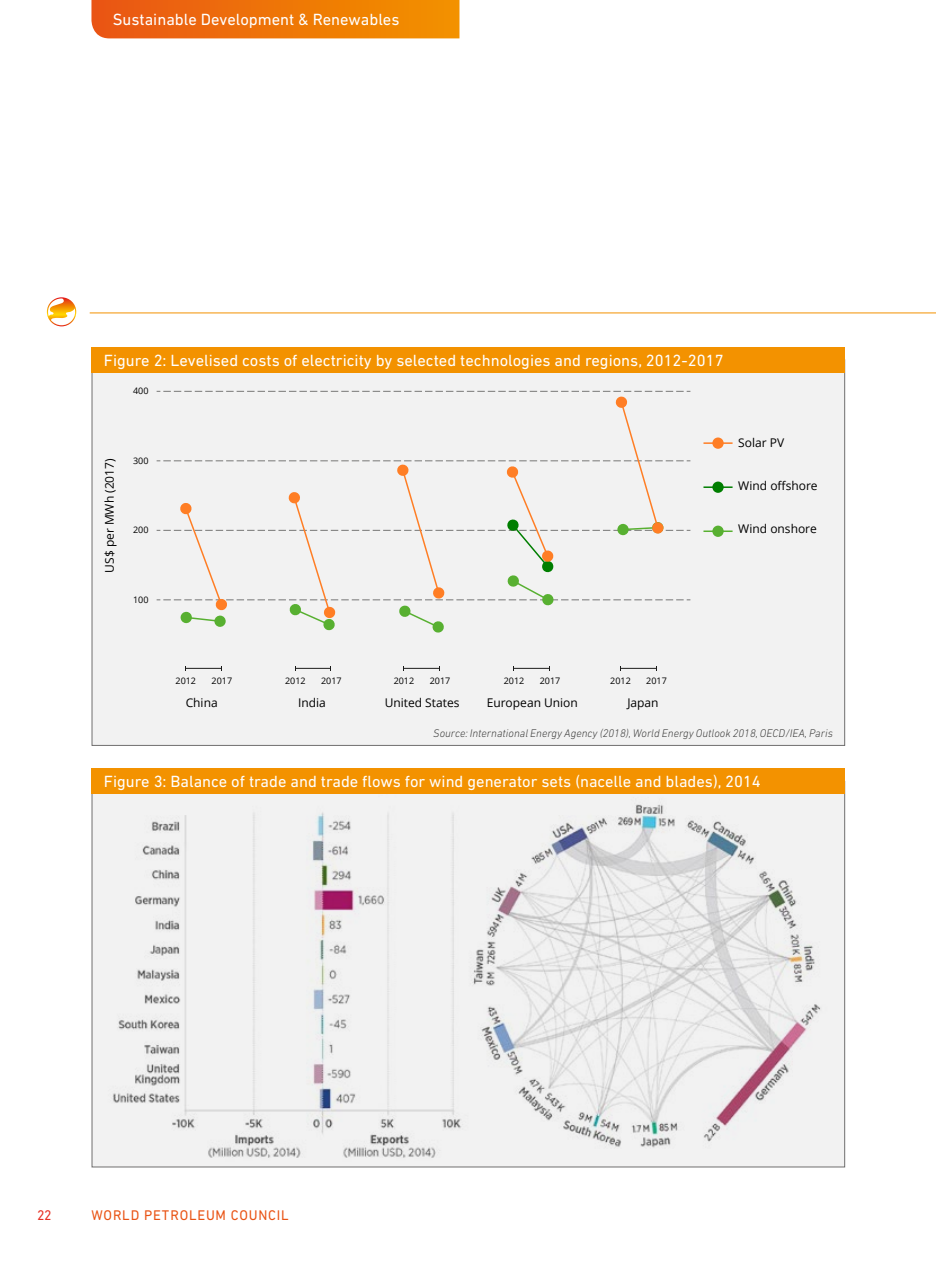
<style>
.page{position:relative;width:936px;height:1263px;background:#fff}
.page>*{position:absolute;margin:0;border:0;box-sizing:border-box;transform-origin:0 0}
.t1{font:16.5px "DIN Next LT Pro";color:#fff}
.t2{font:14.25px "DIN Next LT Pro";letter-spacing:.06em;color:#e95314}
.t3{font:14.25px "DIN Next LT Pro";color:#e63024}
.t4{font:12px "Open Sans";color:#000}
.t5{font:italic 300 11.25px "DIN Next LT Pro";color:#3c3c3b}
.t6{font:9px "Open Sans";color:#000}
</style>
<div class="page">
<svg style="left:91px;top:0;width:368px;height:38px;background:#ee7409"></svg>
<svg style="left:47px;top:297px;width:29px;height:29px"></svg>
<hr style="left:90px;top:313px;width:845px;height:1px;background:#f39200">
<div style="left:92px;top:360px;width:752px;height:385px;background:#f2f2f2"></div>
<svg style="left:157px;top:391px;width:533px;height:242px"></svg>
<div style="left:180px;top:611px;width:12px;height:12px;background:#58b031;border-radius:50%"></div>
<div style="left:214px;top:615px;width:12px;height:12px;background:#58b031;border-radius:50%"></div>
<hr style="left:185px;top:668px;width:36px;height:1px;background:#1c1c1b">
<hr style="left:295px;top:668px;width:36px;height:1px;background:#1c1c1b">
<hr style="left:403px;top:668px;width:36px;height:1px;background:#1c1c1b">
<hr style="left:513px;top:668px;width:36px;height:1px;background:#1c1c1b">
<hr style="left:620px;top:668px;width:36px;height:1px;background:#1c1c1b">
<hr style="left:703px;top:442px;width:29px;height:2px;background:#ff7e25">
<div style="left:712px;top:437px;width:11px;height:12px;background:#ff7e25;border-radius:50%"></div>
<hr style="left:703px;top:486px;width:29px;height:2px;background:#007e00">
<div style="left:712px;top:482px;width:11px;height:11px;background:#007e00;border-radius:50%"></div>
<hr style="left:703px;top:530px;width:29px;height:2px;background:#58b031">
<div style="left:712px;top:526px;width:11px;height:11px;background:#58b031;border-radius:50%"></div>
<div style="left:91px;top:347px;width:753px;height:25px;background:#f39200"></div>
<img style="left:94px;top:794px;width:748px;height:371px">
<div style="left:91px;top:768px;width:753px;height:26px;background:#f39200"></div>
<p class="t1" style="left:113px;top:10px;width:288px">Sustainable Development &amp; Renewables</p>
<p class="t1" style="left:104px;top:351px;width:621px">Figure 2: Levelised costs of electricity by selected technologies and regions, 2012-2017</p>
<p class="t6" style="left:133px;top:385px;width:17px">400</p>
<p class="t4" style="left:101px;top:573px;width:116px;rotate:-90deg">US$ per MWh (2017)</p>
<p class="t6" style="left:133px;top:454px;width:17px">300</p>
<p class="t6" style="left:133px;top:524px;width:17px">200</p>
<p class="t6" style="left:133px;top:594px;width:17px">100</p>
<p class="t4" style="left:738px;top:434px;width:47px">Solar PV</p>
<p class="t4" style="left:738px;top:477px;width:81px">Wind offshore</p>
<p class="t4" style="left:738px;top:521px;width:80px">Wind onshore</p>
<p class="t6" style="left:175px;top:675px;width:22px">2012</p>
<p class="t6" style="left:211px;top:675px;width:22px">2017</p>
<p class="t6" style="left:285px;top:675px;width:22px">2012</p>
<p class="t6" style="left:321px;top:675px;width:22px">2017</p>
<p class="t6" style="left:393px;top:675px;width:22px">2012</p>
<p class="t6" style="left:429px;top:675px;width:22px">2017</p>
<p class="t6" style="left:503px;top:675px;width:22px">2012</p>
<p class="t6" style="left:539px;top:675px;width:22px">2017</p>
<p class="t6" style="left:610px;top:675px;width:22px">2012</p>
<p class="t6" style="left:646px;top:675px;width:22px">2017</p>
<p class="t4" style="left:186px;top:694px;width:34px">China</p>
<p class="t4" style="left:298px;top:694px;width:29px">India</p>
<p class="t4" style="left:384px;top:694px;width:76px">United States</p>
<p class="t4" style="left:486px;top:694px;width:93px">European Union</p>
<p class="t4" style="left:627px;top:694px;width:33px">Japan</p>
<p class="t5" style="left:433px;top:727px;width:401px">Source: International Energy Agency (2018), World Energy Outlook 2018, OECD/IEA, Paris</p>
<p class="t1" style="left:104px;top:772px;width:658px">Figure 3: Balance of trade and trade flows for wind generator sets (nacelle and blades), 2014</p>
<p class="t3" style="left:37px;top:1207px;width:16px">22</p>
<p class="t2" style="left:91px;top:1207px;width:199px">WORLD PETROLEUM COUNCIL</p>
</div>
